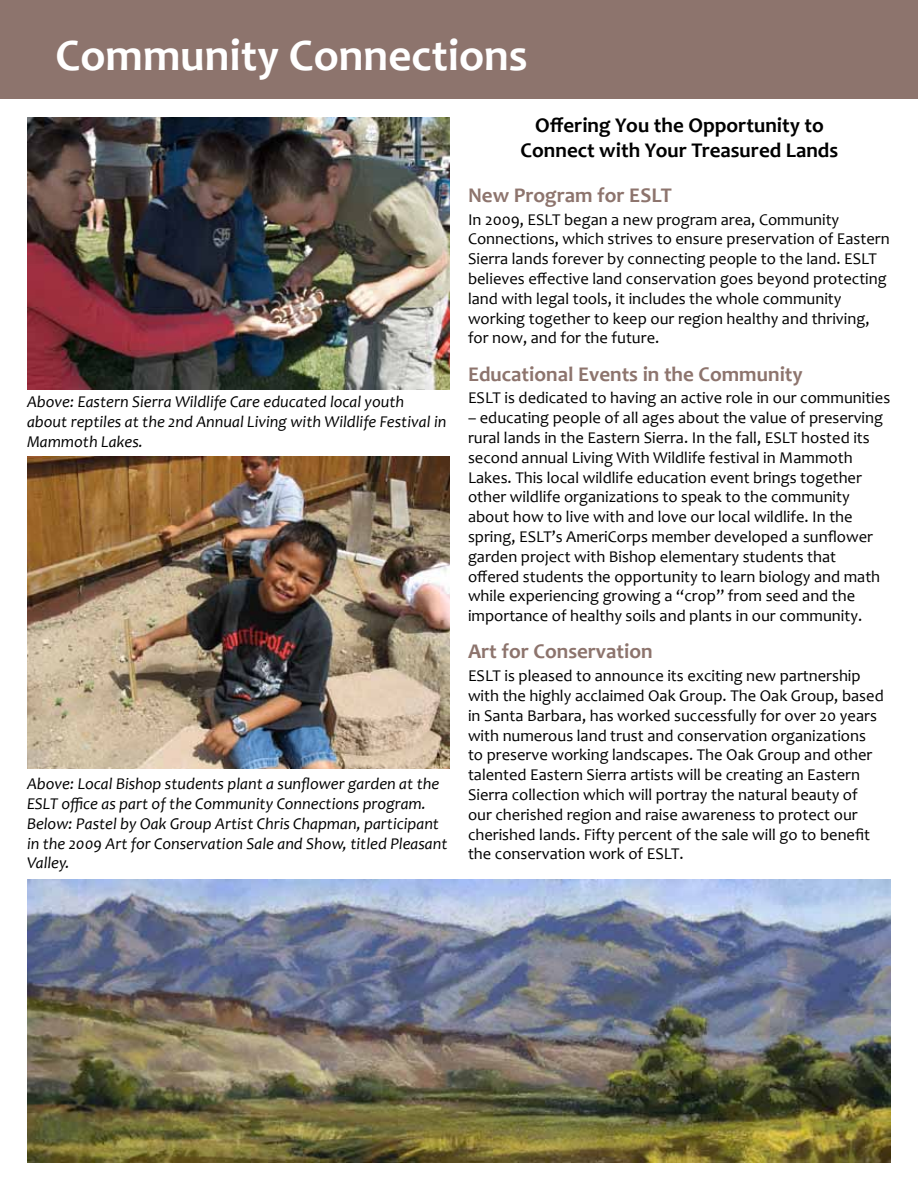
<style>
.page{position:relative;width:918px;height:1188px;background:#fff}
.page>*{position:absolute;margin:0;border:0;box-sizing:border-box;transform-origin:0 0}
.t1{font:700 45px "Candara";color:#fff}
.t2{font:700 21px "Candara";color:#8d746d}
.t3{font:700 21px/25.2px "Candara";color:#000;text-align:center}
.t4{font:16.5px/19.8px "Candara";color:#000}
.t5{font:italic 16.5px/19.8px "Candara";color:#000}
</style>
<div class="page">
<div style="left:0;top:0;width:918px;height:99px;background:#8d746d"></div>
<img style="left:27px;top:880px;width:864px;height:282px">
<img style="left:27px;top:457px;width:423px;height:312px">
<img style="left:27px;top:117px;width:423px;height:273px">
<h1 class="t1" style="left:56px;top:29px;width:474px">Community Connections</h1>
<p class="t5" style="left:27px;top:392px;width:421px">Above: Eastern Sierra Wildlife Care educated local youth about reptiles at the 2nd Annual Living with Wildlife Festival in<br>Mammoth Lakes.</p>
<p class="t5" style="left:27px;top:774px;width:422px">Above: Local Bishop students plant a sunflower garden at the ESLT office as part of the Community Connections program.<br>Below: Pastel by Oak Group Artist Chris Chapman, participant in the 2009 Art for Conservation Sale and Show, titled Pleasant Valley.</p>
<p class="t3" style="left:521px;top:113px;width:319px">Offering You the Opportunity to<br>Connect with Your Treasured Lands</p>
<p class="t2" style="left:468px;top:182px;width:205px">New Program for ESLT</p>
<p class="t4" style="left:468px;top:209px;width:423px">In 2009, ESLT began a new program area, Community Connections, which strives to ensure preservation of Eastern Sierra lands forever by connecting people to the land. ESLT believes effective land conservation goes beyond protecting land with legal tools, it includes the whole community working together to keep our region healthy and thriving, for now, and for the future.</p>
<p class="t2" style="left:468px;top:361px;width:336px">Educational Events in the Community</p>
<p class="t4" style="left:468px;top:388px;width:424px">ESLT is dedicated to having an active role in our communities</p>
<p class="t4" style="left:468px;top:408px;width:417px">– educating people of all ages about the value of preserving rural lands in the Eastern Sierra. In the fall, ESLT hosted its second annual Living With Wildlife festival in Mammoth Lakes. This local wildlife education event brings together other wildlife organizations to speak to the community about how to live with and love our local wildlife. In the spring, ESLT’s AmeriCorps member developed a sunflower garden project with Bishop elementary students that offered students the opportunity to learn biology and math while experiencing growing a “crop” from seed and the importance of healthy soils and plants in our community.</p>
<p class="t2" style="left:468px;top:639px;width:186px">Art for Conservation</p>
<p class="t4" style="left:468px;top:666px;width:417px">ESLT is pleased to announce its exciting new partnership with the highly acclaimed Oak Group. The Oak Group, based in Santa Barbara, has worked successfully for over 20 years with numerous land trust and conservation organizations to preserve working landscapes. The Oak Group and other talented Eastern Sierra artists will be creating an Eastern Sierra collection which will portray the natural beauty of our cherished region and raise awareness to protect our cherished lands. Fifty percent of the sale will go to benefit the conservation work of ESLT.</p>
</div>
